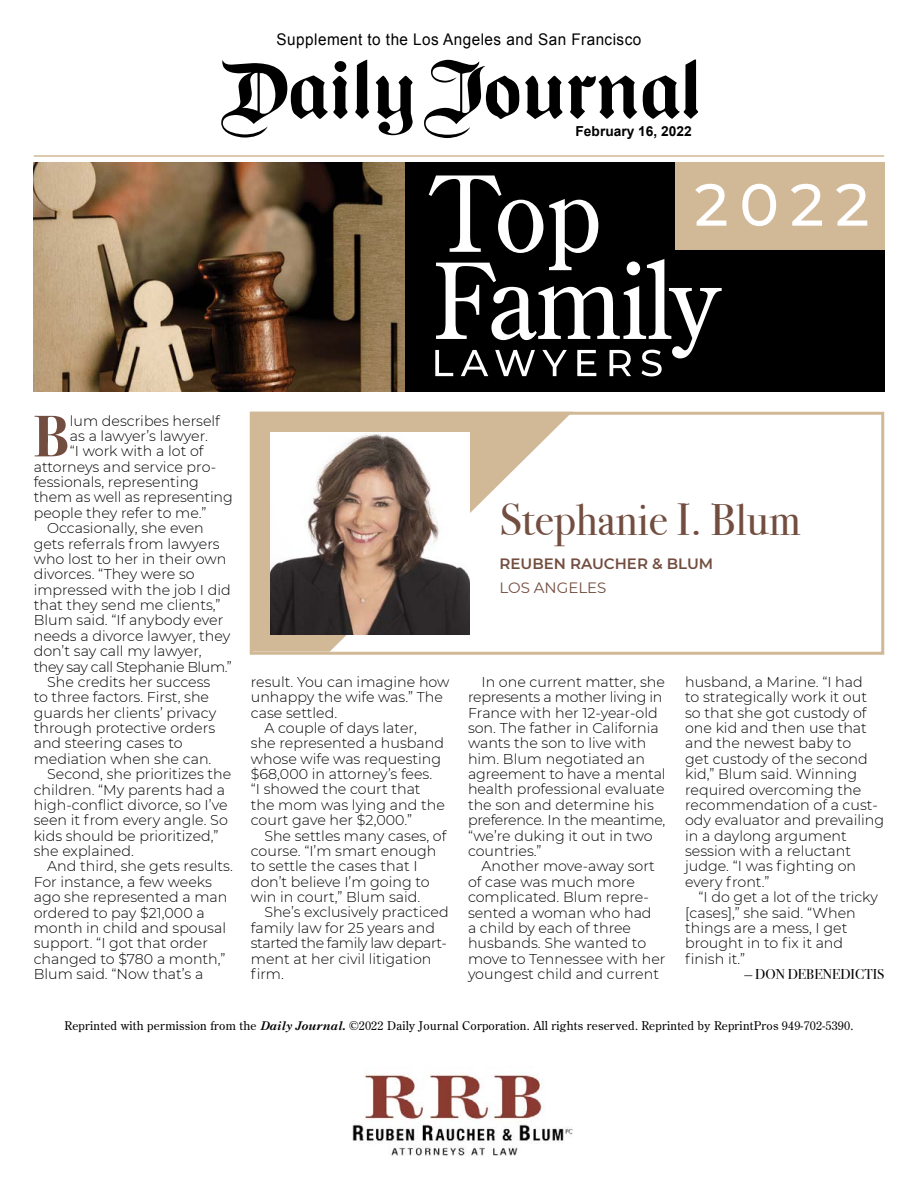
<style>
.page{position:relative;width:918px;height:1188px;background:#fff}
.page>*{position:absolute;margin:0;border:0;box-sizing:border-box;transform-origin:0 0}
.t1{font:700 58.65px "Bodoni Svty Two ITCTT";color:#734e40}
.t2{font:45px "Bodoni Svty Two ITCTT";color:#734e40}
.t3{font:16.05px "Arial";letter-spacing:.03em;color:#000;scale:.95 1}
.t4{font:600 15px "Montserrat";color:#734e40}
.t5{font:15px "Montserrat";color:#734e40}
.t6{font:300 14.25px/15.5px "Montserrat";color:#000}
.t7{font:300 14.25px "Montserrat";letter-spacing:-.03em;color:#000}
.t8{font:14.25px "Bodoni Svty Two ITCTT";color:#000}
.t9{font:700 13.8px "Arial";color:#000}
.t10{font:12px "Century Old Style Std";letter-spacing:.02em;color:#000}
.s1{font-family:"M Century Old Style";font-weight:700;font-style:italic}
</style>
<div class="page">
<svg style="left:254px;top:416px;width:314px;height:235px"></svg>
<svg style="left:643px;top:60px;width:55px;height:59px"></svg>
<svg style="left:355px;top:60px;width:14px;height:59px"></svg>
<svg style="left:221px;top:60px;width:127px;height:78px"></svg>
<svg style="left:376px;top:76px;width:37px;height:59px"></svg>
<svg style="left:424px;top:60px;width:95px;height:78px"></svg>
<svg style="left:525px;top:75px;width:112px;height:44px"></svg>
<hr style="left:34px;top:155px;width:850px;height:2px;background:#d1b997">
<img style="left:34px;top:162px;width:371px;height:230px">
<div style="left:405px;top:162px;width:479px;height:230px;background:#000"></div>
<div style="left:675px;top:162px;width:209px;height:88px;background:#d1b997"></div>
<svg style="left:429px;top:175px;width:438px;height:201px"></svg>
<img style="left:270px;top:432px;width:199px;height:202px">
<div style="left:250px;top:412px;width:634px;height:243px;border:3px solid #d1b997"></div>
<img style="left:353px;top:1066px;width:219px;height:90px">
<p class="t3" style="left:277px;top:29px;width:385px">Supplement to the Los Angeles and San Francisco</p>
<p class="t9" style="left:576px;top:122px;width:118px">February 16, 2022</p>
<h1 class="t1" style="left:34px;top:388px;width:38px">B</h1>
<p class="t6" style="left:70px;top:412px;width:152px">lum describes herself</p>
<p class="t6" style="left:70px;top:428px;width:140px">as a lawyer’s lawyer.</p>
<p class="t6" style="left:70px;top:443px;width:135px">“I work with a lot of</p>
<p class="t6" style="left:34px;top:458px;width:184px">attorneys and service pro-</p>
<p class="t6" style="left:34px;top:474px;width:167px">fessionals, representing</p>
<p class="t6" style="left:34px;top:489px;width:201px">them as well as representing</p>
<p class="t6" style="left:34px;top:505px;width:174px">people they refer to me.”</p>
<p class="t6" style="left:47px;top:520px;width:158px">Occasionally, she even</p>
<p class="t6" style="left:34px;top:535px;width:188px">gets referrals from lawyers</p>
<p class="t6" style="left:34px;top:551px;width:194px">who lost to her in their own</p>
<p class="t6" style="left:34px;top:566px;width:162px">divorces. “They were so</p>
<p class="t6" style="left:34px;top:581px;width:198px">impressed with the job I did</p>
<p class="t6" style="left:34px;top:597px;width:188px">that they send me clients,”</p>
<p class="t6" style="left:34px;top:612px;width:191px">Blum said. “If anybody ever</p>
<p class="t6" style="left:34px;top:628px;width:198px">needs a divorce lawyer, they</p>
<p class="t6" style="left:34px;top:643px;width:170px">don’t say call my lawyer,</p>
<p class="t7" style="left:34px;top:657px;width:200px">they say call Stephanie Blum.”</p>
<p class="t6" style="left:47px;top:674px;width:165px">She credits her success</p>
<p class="t6" style="left:34px;top:689px;width:177px">to three factors. First, she</p>
<p class="t6" style="left:34px;top:704px;width:184px">guards her clients’ privacy</p>
<p class="t6" style="left:34px;top:720px;width:183px">through protective orders</p>
<p class="t6" style="left:34px;top:735px;width:150px">and steering cases to</p>
<p class="t6" style="left:34px;top:751px;width:179px">mediation when she can.</p>
<p class="t6" style="left:47px;top:766px;width:186px">Second, she prioritizes the</p>
<p class="t6" style="left:34px;top:781px;width:193px">children. “My parents had a</p>
<p class="t6" style="left:34px;top:797px;width:195px">high-conflict divorce, so I’ve</p>
<p class="t6" style="left:34px;top:812px;width:196px">seen it from every angle. So</p>
<p class="t6" style="left:34px;top:827px;width:186px">kids should be prioritized,”</p>
<p class="t6" style="left:34px;top:843px;width:102px">she explained.</p>
<p class="t6" style="left:47px;top:858px;width:187px">And third, she gets results.</p>
<p class="t6" style="left:34px;top:874px;width:180px">For instance, a few weeks</p>
<p class="t6" style="left:34px;top:889px;width:195px">ago she represented a man</p>
<p class="t6" style="left:34px;top:904px;width:172px">ordered to pay $21,000 a</p>
<p class="t6" style="left:34px;top:920px;width:194px">month in child and spousal</p>
<p class="t6" style="left:34px;top:935px;width:176px">support. “I got that order</p>
<p class="t6" style="left:34px;top:950px;width:193px">changed to $780 a month,”</p>
<p class="t6" style="left:34px;top:966px;width:171px">Blum said. “Now that’s a</p>
<h2 class="t2" style="left:500px;top:483px;width:303px">Stephanie I. Blum</h2>
<p class="t4" style="left:500px;top:553px;width:215px">REUBEN RAUCHER &amp; BLUM</p>
<p class="t5" style="left:500px;top:578px;width:109px">LOS ANGELES</p>
<p class="t6" style="left:251px;top:674px;width:200px">result. You can imagine how</p>
<p class="t6" style="left:251px;top:689px;width:194px">unhappy the wife was.” The</p>
<p class="t6" style="left:251px;top:704px;width:88px">case settled.</p>
<p class="t6" style="left:264px;top:720px;width:154px">A couple of days later,</p>
<p class="t6" style="left:251px;top:735px;width:195px">she represented a husband</p>
<p class="t6" style="left:251px;top:750px;width:192px">whose wife was requesting</p>
<p class="t6" style="left:251px;top:766px;width:183px">$68,000 in attorney’s fees.</p>
<p class="t6" style="left:251px;top:781px;width:171px">“I showed the court that</p>
<p class="t6" style="left:251px;top:797px;width:196px">the mom was lying and the</p>
<p class="t6" style="left:251px;top:812px;width:163px">court gave her $2,000.”</p>
<p class="t6" style="left:264px;top:827px;width:184px">She settles many cases, of</p>
<p class="t6" style="left:251px;top:843px;width:187px">course. “I’m smart enough</p>
<p class="t6" style="left:251px;top:858px;width:168px">to settle the cases that I</p>
<p class="t6" style="left:251px;top:874px;width:180px">don’t believe I’m going to</p>
<p class="t6" style="left:251px;top:889px;width:171px">win in court,” Blum said.</p>
<p class="t6" style="left:264px;top:904px;width:186px">She’s exclusively practiced</p>
<p class="t6" style="left:251px;top:920px;width:186px">family law for 25 years and</p>
<p class="t7" style="left:251px;top:934px;width:198px">started the family law depart-</p>
<p class="t6" style="left:251px;top:950px;width:182px">ment at her civil litigation</p>
<p class="t6" style="left:251px;top:966px;width:35px">firm.</p>
<p class="t6" style="left:468px;top:674px;width:199px;text-indent:13px">In one current matter, she represents a mother living in<br>France with her 12-year-old son. The father in California wants the son to live with him. Blum negotiated an agreement to have a mental health professional evaluate the son and determine his preference. In the meantime, “we’re duking it out in two countries.”</p>
<p class="t6" style="left:468px;top:858px;width:199px;text-indent:13px">Another move-away sort of case was much more complicated. Blum repre&shy;sented a woman who had<br>a child by each of three husbands. She wanted to move to Tennessee with her youngest child and current</p>
<p class="t6" style="left:685px;top:674px;width:201px">husband, a Marine. “I had<br>to strategically work it out so that she got custody of one kid and then use that and the newest baby to<br>get custody of the second kid,” Blum said. Winning required overcoming the recommendation of a cust&shy;ody evaluator and prevailing in a daylong argument session with a reluctant judge. “I was fighting on every front.”</p>
<p class="t6" style="left:685px;top:889px;width:194px;text-indent:13px">“I do get a lot of the tricky [cases],” she said. “When things are a mess, I get brought in to fix it and finish it.”</p>
<p class="t8" style="left:744px;top:963px;width:142px">— DON DEBENEDICTIS</p>
<p class="t10" style="left:65px;top:1018px;width:790px">Reprinted with permission from the <span class="s1">Daily Journal.</span> ©2022 Daily Journal Corporation. All rights reserved. Reprinted by ReprintPros 949-702-5390.</p>
</div>
